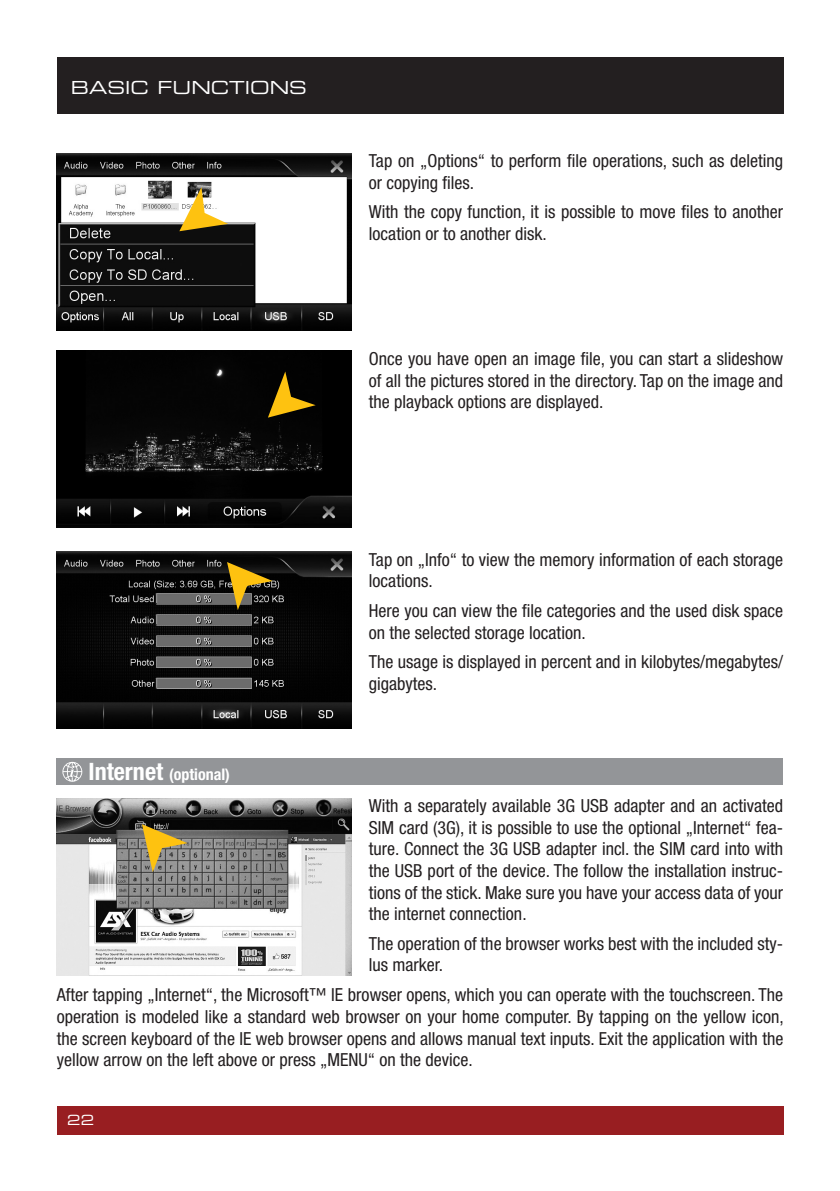
<style>
.page{position:relative;width:840px;height:1191px;background:#fff}
.page>*{position:absolute;margin:0;border:0;box-sizing:border-box;transform-origin:0 0}
.t1{font:condensed 18px/21.6px "Helvetica Neue";color:#231f20}
.t2{font:18px "Eurostile Extended Two";color:#fff}
.t3{font:700 condensed 16px "Helvetica Neue";color:#fff}
.t4{font:14px "Eurostile Extended Two";color:#fff}
.s1{font-size:24px}
</style>
<div class="page">
<div style="left:57px;top:1106px;width:725px;height:28px;background:#981e21"></div>
<div style="left:57px;top:57px;width:725px;height:56px;background:#231f20"></div>
<div style="left:57px;top:758px;width:725px;height:26px;background:#939598"></div>
<img style="left:57px;top:351px;width:294px;height:177px">
<img style="left:57px;top:551px;width:294px;height:177px">
<svg style="left:227px;top:562px;width:45px;height:48px;background:#6a561c"></svg>
<img style="left:57px;top:798px;width:294px;height:177px">
<svg style="left:142px;top:824px;width:45px;height:48px;background:#a08c52"></svg>
<svg style="left:268px;top:371px;width:47px;height:46px;background:#544006"></svg>
<img style="left:57px;top:153px;width:294px;height:177px">
<svg style="left:179px;top:187px;width:49px;height:44px"></svg>
<svg style="left:62px;top:762px;width:20px;height:19px"></svg>
<p class="t2" style="left:71px;top:75px;width:237px">BASIC FUNCTIONS</p>
<p class="t3" style="left:88px;top:765px;width:143px"><span class="s1">Internet</span> (optional)</p>
<p class="t1" style="left:369px;top:150px;width:415px">Tap on „Options“ to perform file operations, such as deleting or copying files.</p>
<p class="t1" style="left:369px;top:201px;width:415px">With the copy function, it is possible to move files to another location or to another disk.</p>
<p class="t1" style="left:369px;top:348px;width:415px;text-align:justify">Once you have open an image file, you can start a slideshow of all the pictures stored in the directory. Tap on the image and the playback options are displayed.</p>
<p class="t1" style="left:369px;top:548px;width:415px">Tap on „Info“ to view the memory information of each storage locations.</p>
<p class="t1" style="left:369px;top:600px;width:415px">Here you can view the file categories and the used disk space on the selected storage location.</p>
<p class="t1" style="left:369px;top:651px;width:415px">The usage is displayed in percent and in kilobytes/megabytes/ gigabytes.</p>
<p class="t1" style="left:369px;top:795px;width:415px;text-align:justify">With a separately available 3G USB adapter and an activated SIM card (3G), it is possible to use the optional „Internet“ fea&shy;ture. Connect the 3G USB adapter incl. the SIM card into with the USB port of the device. The follow the installation instruc&shy;tions of the stick. Make sure you have your access data of your the internet connection.</p>
<p class="t1" style="left:369px;top:932px;width:415px">The operation of the browser works best with the included sty&shy;lus marker.</p>
<p class="t1" style="left:57px;top:984px;width:728px;text-align:justify">After tapping „Internet“, the Microsoft™ IE browser opens, which you can operate with the touchscreen. The operation is modeled like a standard web browser on your home computer. By tapping on the yellow icon, the screen keyboard of the IE web browser opens and allows manual text inputs. Exit the application with the yellow arrow on the left above or press „MENU“ on the device.</p>
<p class="t4" style="left:67px;top:1110px;width:28px">22</p>
</div>
